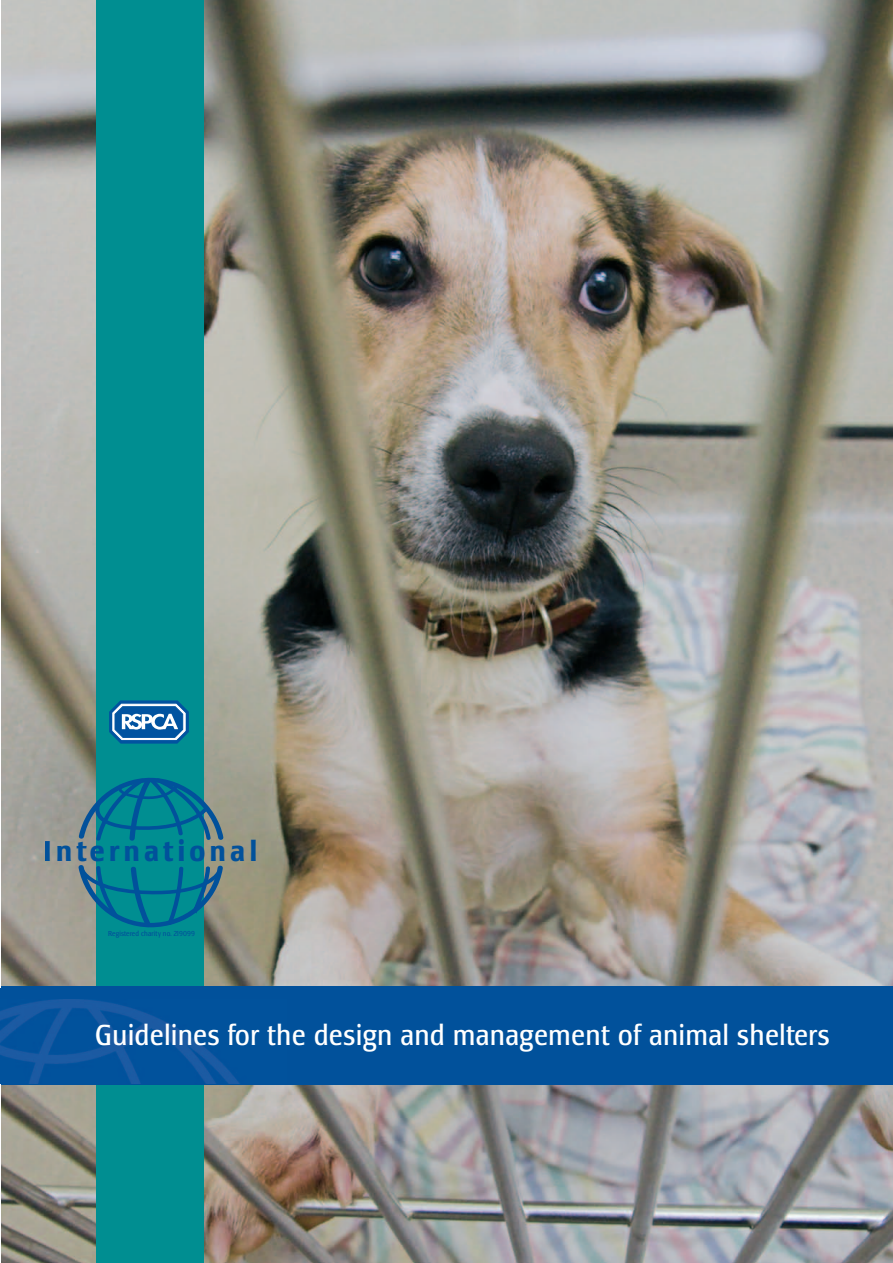
<style>
.page{position:relative;width:893px;height:1263px;background:#fff}
.page>*{position:absolute;margin:0;border:0;box-sizing:border-box;transform-origin:0 0}
.t1{font:condensed 30px "Lesmore";letter-spacing:.025em;color:#fff}
.t2{font:700 condensed 29.85px "Lesmore";color:#01519b}
.t3{font:condensed 7.5px "Lesmore";color:#01519b}
</style>
<div class="page">
<img style="left:1px;top:0;width:892px;height:1263px">
<div style="left:96px;top:0;width:108px;height:1263px;background:#008e91"></div>
<div style="left:1px;top:986px;width:892px;height:99px;background:#01519b"></div>
<div style="left:0;top:988px;width:290px;height:95px;background:#01519b"></div>
<img style="left:0;top:1000px;width:239px;height:83px">
<svg style="left:75px;top:778px;width:152px;height:65px"></svg>
<svg style="left:75px;top:862px;width:151px;height:67px"></svg>
<svg style="left:109px;top:701px;width:80px;height:42px;background:#4786b9"></svg>
<p class="t2" style="left:43px;top:834px;width:215px">International</p>
<p class="t3" style="left:108px;top:929px;width:88px">Registered charity no. 219099</p>
<p class="t1" style="left:95px;top:1017px;width:736px">Guidelines for the design and management of animal shelters</p>
</div>
